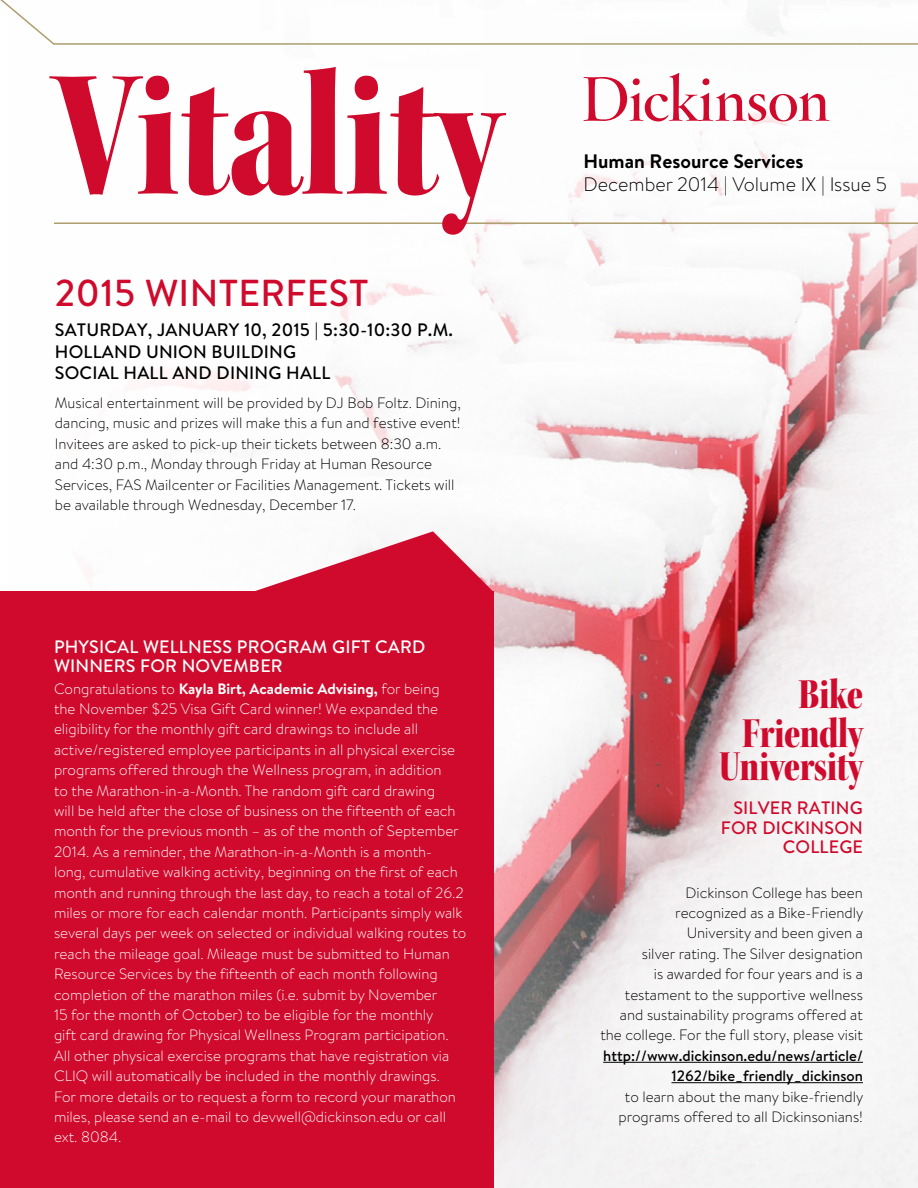
<style>
.page{position:relative;width:918px;height:1188px;background:#fff}
.page>*{position:absolute;margin:0;border:0;box-sizing:border-box;transform-origin:0 0}
.t1{font:45px/39px "Kepler Std Black Cn Disp";letter-spacing:-.01em;color:#cf0a2c;text-align:right}
.t2{font:500 37.5px "Brandon Text";letter-spacing:.01em;color:#cf0a2c}
.t3{font:300 19.5px "Brandon Text";color:#000}
.t4{font:700 19.5px "Brandon Text";color:#000}
.t5{font:500 18px/21.6px "Brandon Text";letter-spacing:.01em;color:#000}
.t6{font:500 18px/19.5px "Brandon Text";letter-spacing:.01em;color:#fff}
.t7{font:500 18px/19.5px "Brandon Text";letter-spacing:.01em;color:#cf0a2c;text-align:right}
.t8{font:300 15px/20.4px "Brandon Text";color:#fff}
.t9{font:300 15px/20.4px "Brandon Text";color:#000;text-align:right}
.t10{font:500 15px/20.4px "Brandon Text";color:#000;text-align:right}
.s1{font-weight:700}
</style>
<div class="page">
<svg style="left:756px;top:181px;width:162px;height:350px;fill:#f5f2f2"></svg>
<svg style="left:471px;top:113px;width:285px;height:1075px"></svg>
<hr style="left:54px;top:222px;width:864px;height:2px;background:#ad9e6e">
<svg style="left:49px;top:67px;width:457px;height:168px"></svg>
<div style="left:567px;top:135px;width:337px;height:77px;background:#fff"></div>
<div style="left:575px;top:64px;width:263px;height:67px;background:#fff"></div>
<svg style="left:584px;top:73px;width:245px;height:48px"></svg>
<div style="left:0;top:591px;width:494px;height:597px;background:#cf0a2c"></div>
<svg style="left:0;top:0;width:918px;height:45px"></svg>
<div style="left:536px;top:611px;width:382px;height:577px;background:#fff;opacity:.5"></div>
<hr style="left:603px;top:1062px;width:260px;height:1px;background:#000">
<hr style="left:671px;top:1082px;width:192px;height:1px;background:#000">
<div style="left:37px;top:261px;width:441px;height:270px;background:#fff"></div>
<svg style="left:255px;top:531px;width:238px;height:60px"></svg>
<h2 class="t2" style="left:55px;top:267px;width:315px">2015 WINTERFEST</h2>
<p class="t5" style="left:55px;top:319px;width:400px">SATURDAY, JANUARY 10, 2015 | 5:30-10:30 P.M.<br>HOLLAND UNION BUILDING<br>SOCIAL HALL AND DINING HALL</p>
<p class="t9" style="left:55px;top:392px;width:407px;text-align:left">Musical entertainment will be provided by DJ Bob Foltz. Dining, dancing, music and prizes will make this a fun and festive event!<br>Invitees are asked to pick-up their tickets between 8:30 a.m. and 4:30 p.m., Monday through Friday at Human Resource Services, FAS Mailcenter or Facilities Management. Tickets will be available through Wednesday, December 17.</p>
<p class="t6" style="left:54px;top:636px;width:373px">PHYSICAL WELLNESS PROGRAM GIFT CARD<br>WINNERS FOR NOVEMBER</p>
<p class="t8" style="left:54px;top:678px;width:414px">Congratulations to <span class="s1">Kayla Birt, Academic Advising,</span> for being<br>the November $25 Visa Gift Card winner! We expanded the eligibility for the monthly gift card drawings to include all active/registered employee participants in all physical exercise programs offered through the Wellness program, in addition<br>to the Marathon-in-a-Month. The random gift card drawing<br>will be held after the close of business on the fifteenth of each month for the previous month – as of the month of September 2014. As a reminder, the Marathon-in-a-Month is a month&shy;long, cumulative walking activity, beginning on the first of each month and running through the last day, to reach a total of 26.2 miles or more for each calendar month. Participants simply walk several days per week on selected or individual walking routes to reach the mileage goal. Mileage must be submitted to Human Resource Services by the fifteenth of each month following completion of the marathon miles (i.e. submit by November<br>15 for the month of October) to be eligible for the monthly<br>gift card drawing for Physical Wellness Program participation.<br>All other physical exercise programs that have registration via CLIQ will automatically be included in the monthly drawings.<br>For more details or to request a form to record your marathon miles, please send an e-mail to devwell@dickinson.edu or call ext. 8084.</p>
<h3 class="t4" style="left:584px;top:147px;width:222px">Human Resource Services</h3>
<h3 class="t3" style="left:584px;top:171px;width:305px">December 2014 | Volume IX | Issue 5</h3>
<h1 class="t1" style="left:742px;top:675px;width:122px">Bike<br>Friendly</h1>
<h1 class="t1" style="left:719px;top:747px;width:145px">University</h1>
<p class="t7" style="left:721px;top:798px;width:144px">SILVER RATING<br>FOR DICKINSON<br>COLLEGE</p>
<p class="t9" style="left:600px;top:882px;width:264px">Dickinson College has been<br>recognized as a Bike-Friendly<br>University and been given a<br>silver rating. The Silver designation<br>is awarded for four years and is a testament to the supportive wellness and sustainability programs offered at the college. For the full story, please visit</p>
<p class="t10" style="left:603px;top:1045px;width:261px">http://www.dickinson.edu/news/article/<br>1262/bike_friendly_dickinson</p>
<p class="t9" style="left:618px;top:1086px;width:246px;text-align:center">to learn about the many bike-friendly programs offered to all Dickinsonians!</p>
</div>
